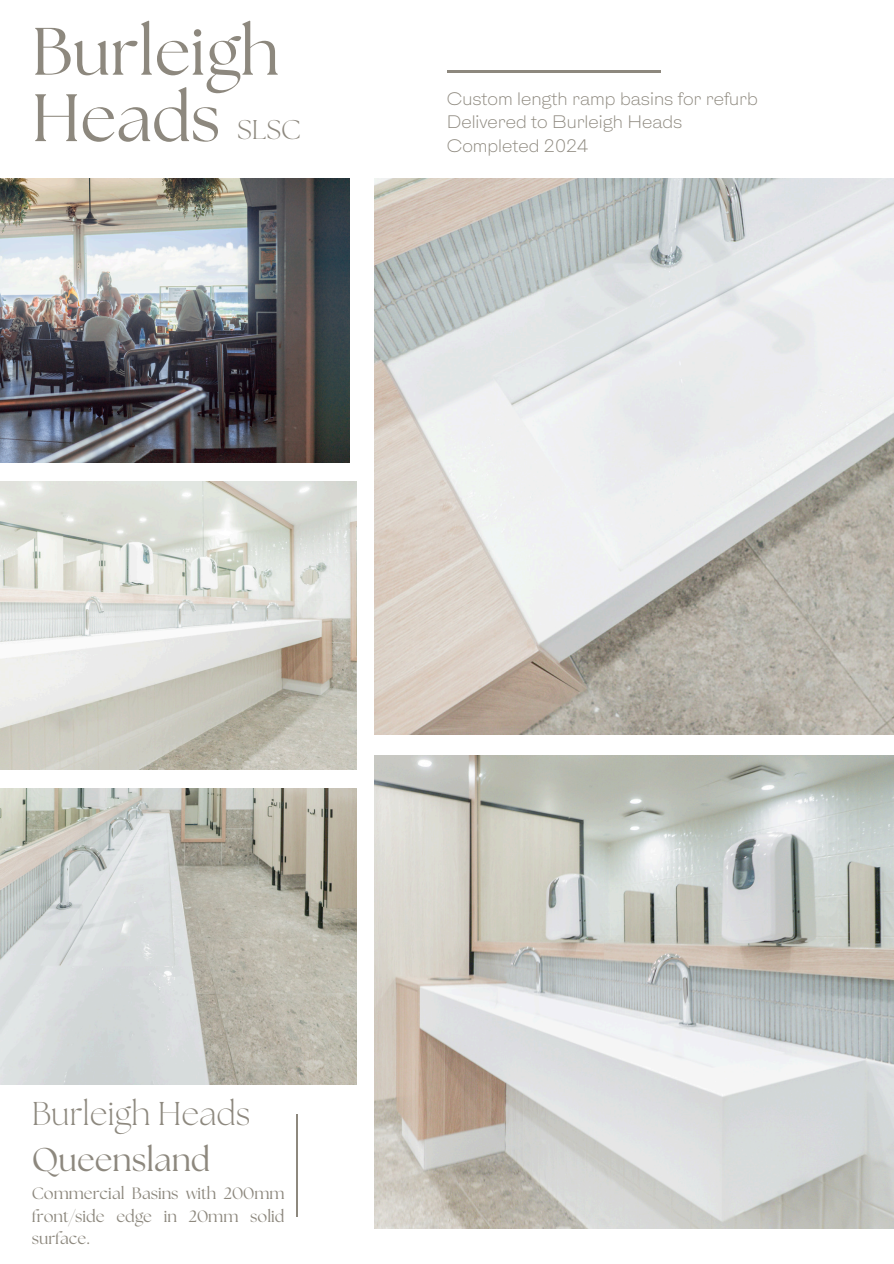
<style>
.page{position:relative;width:894px;height:1264px;background:#fff}
.page>*{position:absolute;margin:0;border:0;box-sizing:border-box;transform-origin:0 0}
.t1{font:66.9px/66.3px "The Seasons";color:#8d887e}
.t2{font:300 32.85px "The Seasons";color:#8d887e}
.t3{font:32.85px "The Seasons";color:#8d887e}
.t4{font:300 27px "The Seasons";color:#8d887e}
.t5{font:300 17.1px "HK Gothic";color:#8d887e}
.t6{font:16.35px/22.5px "The Seasons";color:#8d887e;text-align:justify}
</style>
<div class="page">
<svg style="left:506px;top:178px;width:62px;height:1px"></svg>
<hr style="left:446px;top:71px;width:214px;height:2px;background:#8d887e">
<img style="left:0;top:788px;width:356px;height:296px">
<img style="left:0;top:481px;width:356px;height:288px">
<img style="left:0;top:179px;width:349px;height:283px">
<img style="left:374px;top:179px;width:519px;height:555px">
<img style="left:374px;top:755px;width:519px;height:473px">
<hr style="left:297px;top:1114px;width:1px;height:102px;background:#8d887e">
<p class="t1" style="left:32px;top:23px;width:249px">Burleigh<br>Heads</p>
<p class="t4" style="left:237px;top:118px;width:65px">SLSC</p>
<h1 class="t5" style="left:446px;top:89px;width:312px">Custom length ramp basins for refurb</h1>
<h3 class="t5" style="left:446px;top:113px;width:237px">Delivered to Burleigh Heads</h3>
<p class="t5" style="left:446px;top:136px;width:143px">Completed 2024</p>
<p class="t2" style="left:32px;top:1098px;width:220px">Burleigh Heads</p>
<p class="t3" style="left:32px;top:1144px;width:180px">Queensland</p>
<p class="t6" style="left:32px;top:1183px;width:254px">Commercial Basins with 200mm front/side edge in 20mm solid surface.</p>
</div>
